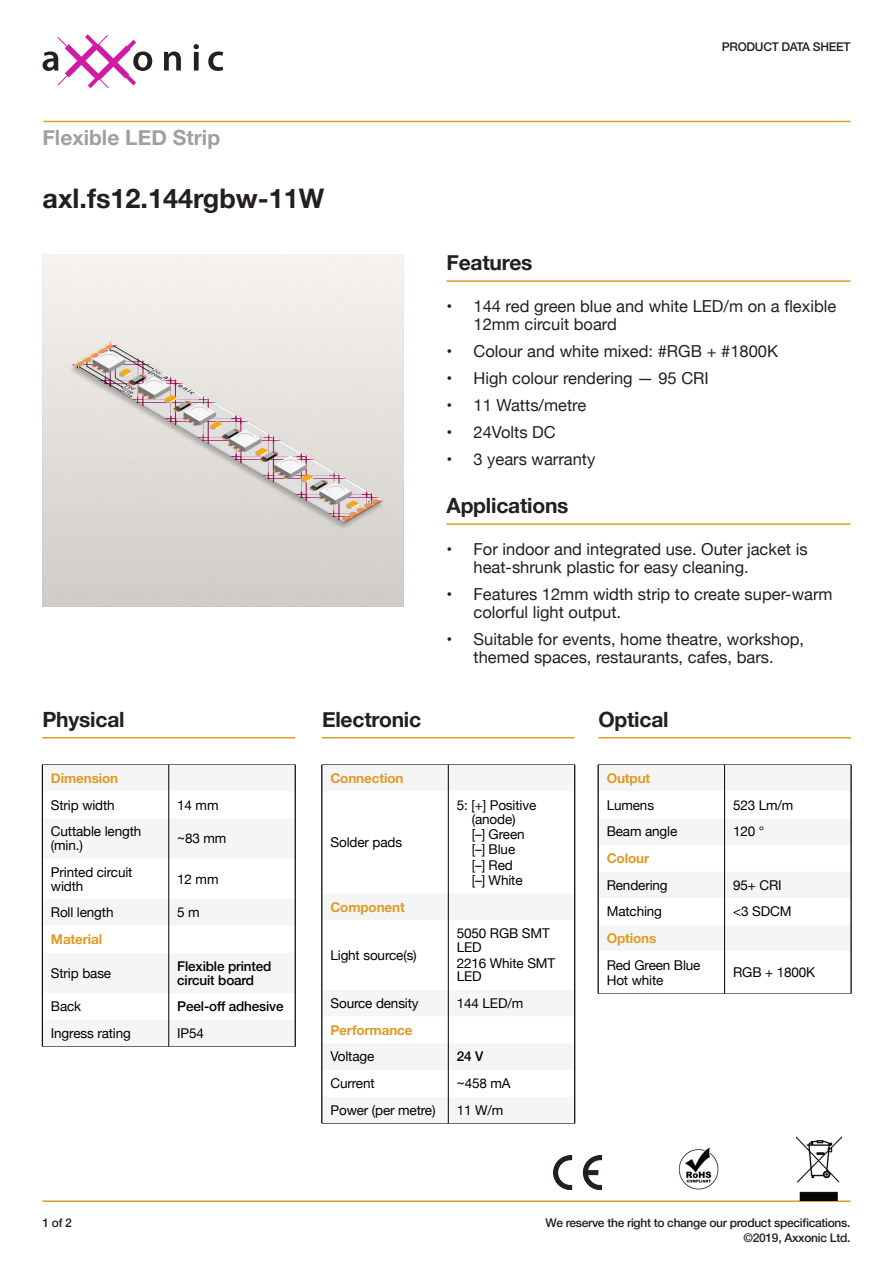
<style>
.page{position:relative;width:893px;height:1263px;background:#fff}
.page>*{position:absolute;margin:0;border:0;box-sizing:border-box;transform-origin:0 0}
.t1{font:700 27px "Helvetica Neue";color:#231f20}
.t2{font:700 21px "Helvetica Neue";letter-spacing:-.01em;color:#231f20}
.t3{font:700 21px "Helvetica Neue";color:#a0a0a0}
.t4{font:16.5px/18px "Helvetica Neue";color:#231f20}
.t5{font:13.5px/14px "Helvetica Neue";letter-spacing:-.01em;color:#000}
.t6{font:700 13.5px "Helvetica Neue";letter-spacing:-.01em;color:#de9b27}
.t7{font:500 13.5px/14px "Helvetica Neue";letter-spacing:-.01em;color:#000}
.t8{font:500 12px/14.4px "Helvetica Neue";letter-spacing:-.025em;color:#231f20;text-align:right}
</style>
<div class="page">
<svg style="left:164px;top:51px;width:17px;height:20px"></svg>
<svg style="left:194px;top:44px;width:5px;height:27px"></svg>
<svg style="left:208px;top:51px;width:15px;height:20px"></svg>
<svg style="left:43px;top:34px;width:109px;height:54px"></svg>
<hr style="left:43px;top:121px;width:807px;height:1px;background:#de9b27">
<hr style="left:43px;top:1200px;width:807px;height:2px;background:#de9b27">
<img style="left:796px;top:1137px;width:45px;height:63px">
<img style="left:678px;top:1148px;width:41px;height:41px">
<img style="left:554px;top:1155px;width:48px;height:34px">
<hr style="left:446px;top:280px;width:404px;height:2px;background:#de9b27">
<hr style="left:446px;top:523px;width:404px;height:2px;background:#de9b27">
<hr style="left:43px;top:737px;width:252px;height:1px;background:#de9b27">
<hr style="left:598px;top:737px;width:253px;height:1px;background:#de9b27">
<hr style="left:322px;top:737px;width:253px;height:1px;background:#de9b27">
<svg style="left:169px;top:791px;width:126px;height:229px"></svg>
<hr style="left:42px;top:765px;width:1px;height:281px;background:#000">
<hr style="left:168px;top:765px;width:1px;height:281px;background:#000">
<hr style="left:295px;top:765px;width:1px;height:281px;background:#000">
<svg style="left:725px;top:791px;width:126px;height:202px"></svg>
<hr style="left:598px;top:765px;width:1px;height:228px;background:#000">
<hr style="left:724px;top:765px;width:1px;height:228px;background:#000">
<hr style="left:851px;top:765px;width:1px;height:228px;background:#000">
<hr style="left:322px;top:765px;width:1px;height:358px;background:#000">
<hr style="left:448px;top:765px;width:1px;height:358px;background:#000">
<hr style="left:574px;top:765px;width:1px;height:358px;background:#000">
<img style="left:42px;top:255px;width:362px;height:352px">
<p class="t3" style="left:43px;top:124px;width:179px">Flexible LED Strip</p>
<h1 class="t1" style="left:43px;top:182px;width:283px">axl.fs12.144rgbw-11W</h1>
<p class="t8" style="left:722px;top:39px;width:130px">PRODUCT DATA SHEET</p>
<p class="t2" style="left:446px;top:250px;width:88px">Features</p>
<p class="t4" style="left:473px;top:297px;width:364px;text-indent:-27px">• 144 red green blue and white LED/m on a flexible<br>12mm circuit board</p>
<p class="t4" style="left:446px;top:342px;width:333px">• Colour and white mixed: #RGB + #1800K</p>
<p class="t4" style="left:446px;top:369px;width:264px">• High colour rendering — 95 CRI</p>
<p class="t4" style="left:446px;top:396px;width:141px">• 11 Watts/metre</p>
<p class="t4" style="left:446px;top:423px;width:111px">• 24Volts DC</p>
<p class="t4" style="left:446px;top:450px;width:150px">• 3 years warranty</p>
<p class="t2" style="left:446px;top:493px;width:124px">Applications</p>
<p class="t4" style="left:473px;top:540px;width:336px;text-indent:-27px">• For indoor and integrated use. Outer jacket is heat-shrunk plastic for easy cleaning.</p>
<p class="t4" style="left:473px;top:585px;width:361px;text-indent:-27px">• Features 12mm width strip to create super-warm colorful light output.</p>
<p class="t4" style="left:446px;top:630px;width:359px;text-align:center">• Suitable for events, home theatre, workshop, themed spaces, restaurants, cafes, bars.</p>
<p class="t2" style="left:43px;top:706px;width:84px">Physical</p>
<p class="t2" style="left:322px;top:706px;width:101px">Electronic</p>
<p class="t2" style="left:598px;top:706px;width:72px">Optical</p>
<p class="t6" style="left:51px;top:770px;width:69px">Dimension</p>
<p class="t5" style="left:51px;top:798px;width:65px">Strip width</p>
<p class="t5" style="left:177px;top:798px;width:43px">14 mm</p>
<p class="t5" style="left:51px;top:824px;width:92px">Cuttable length (min.)</p>
<p class="t5" style="left:177px;top:831px;width:51px">~83 mm</p>
<p class="t5" style="left:51px;top:865px;width:83px">Printed circuit width</p>
<p class="t5" style="left:177px;top:872px;width:43px">12 mm</p>
<p class="t5" style="left:51px;top:905px;width:64px">Roll length</p>
<p class="t5" style="left:177px;top:905px;width:24px">5 m</p>
<p class="t6" style="left:51px;top:931px;width:53px">Material</p>
<p class="t5" style="left:51px;top:966px;width:62px">Strip base</p>
<p class="t7" style="left:177px;top:958px;width:96px">Flexible printed circuit board</p>
<p class="t5" style="left:51px;top:999px;width:32px">Back</p>
<p class="t7" style="left:177px;top:999px;width:108px">Peel-off adhesive</p>
<p class="t5" style="left:51px;top:1026px;width:82px">Ingress rating</p>
<p class="t5" style="left:177px;top:1026px;width:28px">IP54</p>
<p class="t8" style="left:43px;top:1215px;width:31px">1of2</p>
<p class="t6" style="left:330px;top:770px;width:75px">Connection</p>
<p class="t5" style="left:330px;top:835px;width:73px">Solder pads</p>
<p class="t6" style="left:330px;top:898px;width:76px">Component</p>
<p class="t5" style="left:330px;top:948px;width:88px">Light source(s)</p>
<p class="t5" style="left:457px;top:798px;width:81px;text-align:center">5: [+] Positive (anode)</p>
<p class="t5" style="left:472px;top:826px;width:54px;line-height:15.5px">[–] Green [–] Blue [–] Red [–] White</p>
<p class="t5" style="left:457px;top:926px;width:95px">5050 RGB SMT<br>LED</p>
<p class="t5" style="left:457px;top:956px;width:100px">2216 White SMT<br>LED</p>
<p class="t5" style="left:330px;top:996px;width:90px">Source density</p>
<p class="t5" style="left:457px;top:996px;width:68px">144 LED/m</p>
<p class="t6" style="left:330px;top:1021px;width:84px">Performance</p>
<p class="t5" style="left:330px;top:1049px;width:45px">Voltage</p>
<p class="t7" style="left:457px;top:1049px;width:28px">24 V</p>
<p class="t5" style="left:330px;top:1076px;width:46px">Current</p>
<p class="t5" style="left:457px;top:1076px;width:55px">~458 mA</p>
<p class="t5" style="left:330px;top:1103px;width:107px">Power (per metre)</p>
<p class="t5" style="left:457px;top:1103px;width:48px">11 W/m</p>
<p class="t6" style="left:607px;top:770px;width:45px">Output</p>
<p class="t5" style="left:607px;top:798px;width:49px">Lumens</p>
<p class="t5" style="left:733px;top:798px;width:62px">523 Lm/m</p>
<p class="t5" style="left:607px;top:824px;width:72px">Beam angle</p>
<p class="t5" style="left:733px;top:824px;width:33px">120 °</p>
<p class="t6" style="left:607px;top:850px;width:44px">Colour</p>
<p class="t5" style="left:607px;top:878px;width:62px">Rendering</p>
<p class="t5" style="left:733px;top:878px;width:50px">95+ CRI</p>
<p class="t5" style="left:607px;top:904px;width:57px">Matching</p>
<p class="t5" style="left:733px;top:904px;width:60px">&lt;3 SDCM</p>
<p class="t6" style="left:607px;top:930px;width:51px">Options</p>
<p class="t5" style="left:607px;top:957px;width:95px;line-height:15.5px">Red Green Blue<br>Hot white</p>
<p class="t5" style="left:733px;top:965px;width:84px">RGB + 1800K</p>
<p class="t8" style="left:545px;top:1215px;width:306px">We reserve the right to change our product specifications. ©2019, Axxonic Ltd.</p>
</div>
